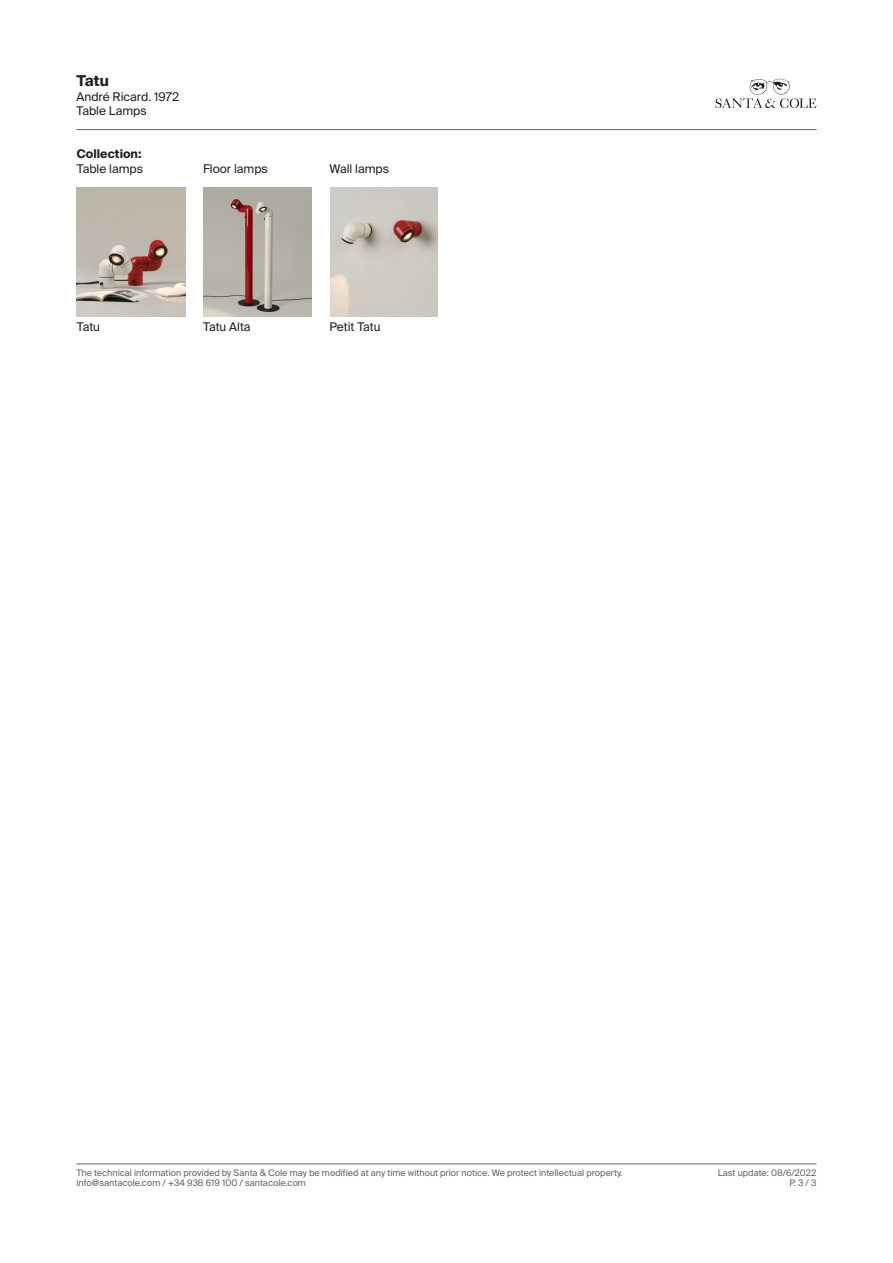
<style>
.page{position:relative;width:893px;height:1263px;background:#fff}
.page>*{position:absolute;margin:0;border:0;box-sizing:border-box;transform-origin:0 0}
.t1{font:700 15px "Suisse Intl";color:#231f20}
.t2{font:12px/14.4px "Suisse Intl";color:#231f20}
.t3{font:700 12px "Suisse Intl";color:#231f20}
.t4{font:9px "Suisse Intl";color:#636366}
</style>
<div class="page">
<svg style="left:715px;top:79px;width:101px;height:29px"></svg>
<hr style="left:77px;top:129px;width:739px;height:1px;background:#636366">
<hr style="left:77px;top:1163px;width:739px;height:1px;background:#636366">
<img style="left:77px;top:187px;width:108px;height:130px">
<img style="left:330px;top:187px;width:108px;height:130px">
<img style="left:204px;top:188px;width:107px;height:129px">
<h1 class="t1" style="left:77px;top:72px;width:34px">Tatu</h1>
<h2 class="t2" style="left:77px;top:89px;width:104px">André Ricard. 1972<br>Table Lamps</h2>
<p class="t3" style="left:77px;top:147px;width:66px">Collection:</p>
<p class="t2" style="left:77px;top:161px;width:68px">Table lamps</p>
<p class="t2" style="left:330px;top:161px;width:61px">Wall lamps</p>
<p class="t2" style="left:203px;top:161px;width:66px">Floor lamps</p>
<p class="t2" style="left:77px;top:320px;width:25px">Tatu</p>
<p class="t2" style="left:329px;top:320px;width:53px">Petit Tatu</p>
<p class="t2" style="left:203px;top:320px;width:49px">Tatu Alta</p>
<p class="t4" style="left:77px;top:1167px;width:547px">The technical information provided by Santa &amp; Cole may be modified at any time without prior notice. We protect intellectual property.</p>
<p class="t4" style="left:718px;top:1167px;width:100px">Last update: 08/6/2022</p>
<p class="t4" style="left:77px;top:1178px;width:231px">info@santacole.com / +34 938 619 100 / santacole.com</p>
<p class="t4" style="left:789px;top:1178px;width:29px">P. 3 / 3</p>
</div>
